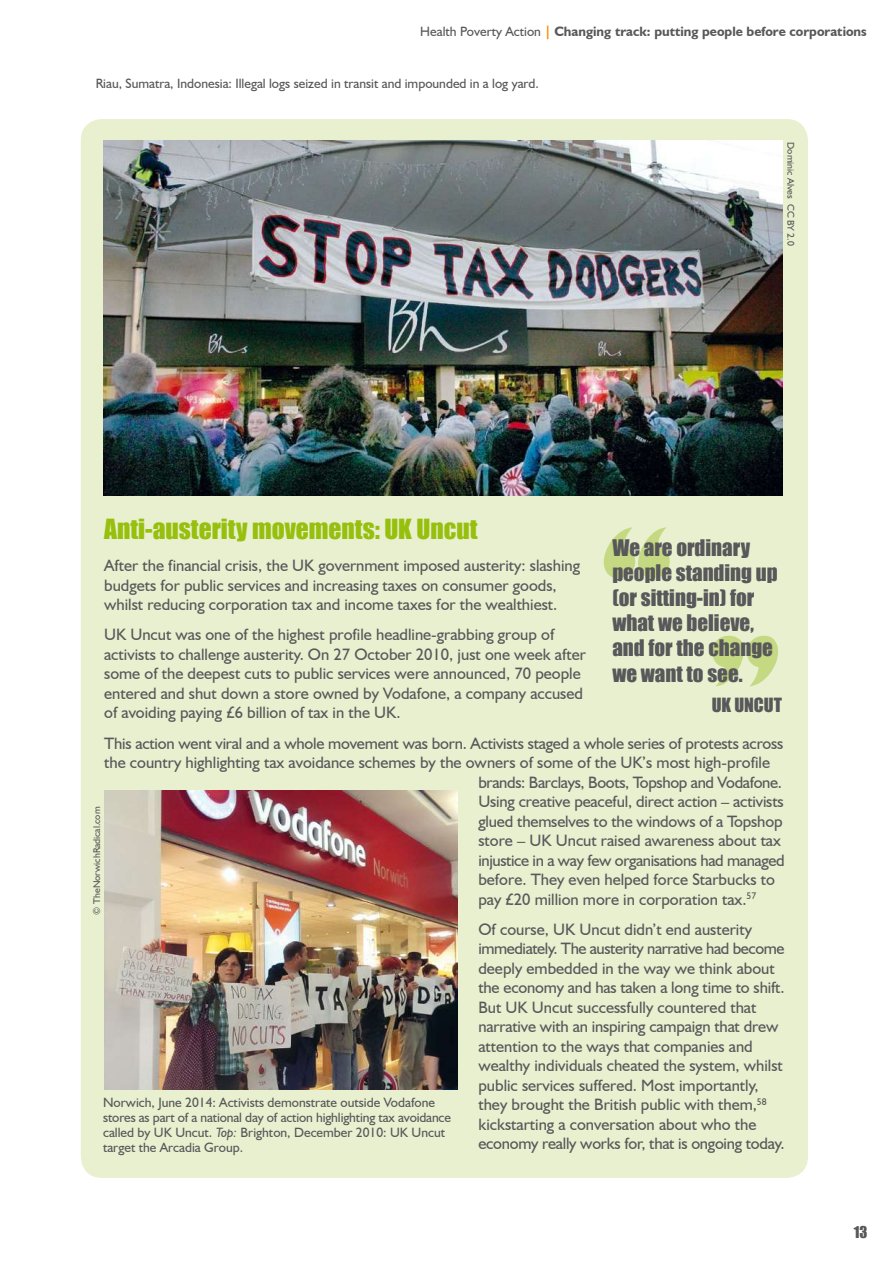
<style>
.page{position:relative;width:893px;height:1263px;background:#fff}
.page>*{position:absolute;margin:0;border:0;box-sizing:border-box;transform-origin:0 0}
.t1{font:25.5px "Impact";color:#97bf0d}
.t2{font:21px/25.2px "Impact";color:#58585a}
.t3{font:18px "Impact";color:#58585a}
.t4{font:16.5px/19.5px "Humanist 521 BT";color:#58585a}
.t5{font:16.5px "Humanist 521 BT";letter-spacing:-.02em;color:#58585a}
.t6{font:15px "Impact";color:#58585a}
.t7{font:13.5px/15px "Humanist 521 BT";color:#58585a}
.t8{font:700 13.5px "Humanist 521 BT";color:#58585a}
.t9{font:9.75px "Humanist 521 BT";color:#58585a}
.s1{font-weight:400}
.s2{color:#f18e00}
.s3{font-style:italic}
</style>
<div class="page">
<div style="left:81px;top:119px;width:727px;height:1059px;background:#e8f0cf;border-radius:21px"></div>
<img style="left:103px;top:141px;width:680px;height:354px">
<img style="left:104px;top:791px;width:353px;height:299px">
<svg style="left:604px;top:527px;width:66px;height:51px"></svg>
<svg style="left:712px;top:636px;width:66px;height:50px"></svg>
<p class="t8" style="left:420px;top:23px;width:448px"><span class="s1">Health Poverty Action</span> <span class="s2">|</span> Changing track: putting people before corporations</p>
<p class="t7" style="left:96px;top:75px;width:445px">Riau, Sumatra, Indonesia: Illegal logs seized in transit and impounded in a log yard.</p>
<p class="t9" style="left:797px;top:142px;width:105px;rotate:90deg">Dominic Alves CC BY 2.0</p>
<h1 class="t1" style="left:104px;top:509px;width:375px">Anti-austerity movements: UK Uncut</h1>
<p class="t4" style="left:104px;top:555px;width:477px">After the financial crisis, the UK government imposed austerity: slashing budgets for public services and increasing taxes on consumer goods, whilst reducing corporation tax and income taxes for the wealthiest.</p>
<p class="t4" style="left:104px;top:625px;width:483px">UK Uncut was one of the highest profile headline-grabbing group of activists to challenge austerity. On 27 October 2010, just one week after some of the deepest cuts to public services were announced, 70 people entered and shut down a store owned by Vodafone, a company accused of avoiding paying £6 billion of tax in the UK.</p>
<p class="t4" style="left:104px;top:733px;width:681px">This action went viral and a whole movement was born. Activists staged a whole series of protests across</p>
<p class="t4" style="left:104px;top:752px;width:667px">the country highlighting tax avoidance schemes by the owners of some of the UK’s most high-profile</p>
<p class="t5" style="left:478px;top:772px;width:305px">brands: Barclays, Boots, Topshop and Vodafone.</p>
<p class="t4" style="left:478px;top:791px;width:307px">Using creative peaceful, direct action – activists</p>
<p class="t4" style="left:478px;top:811px;width:306px">glued themselves to the windows of a Topshop</p>
<p class="t4" style="left:478px;top:830px;width:304px">store – UK Uncut raised awareness about tax</p>
<p class="t5" style="left:478px;top:850px;width:308px">injustice in a way few organisations had managed</p>
<p class="t4" style="left:478px;top:869px;width:298px">before. They even helped force Starbucks to</p>
<p class="t4" style="left:478px;top:889px;width:279px">pay £20 million more in corporation tax.<sup>57</sup></p>
<p class="t4" style="left:478px;top:919px;width:308px">Of course, UK Uncut didn’t end austerity immediately. The austerity narrative had become deeply embedded in the way we think about the economy and has taken a long time to shift.<br>But UK Uncut successfully countered that narrative with an inspiring campaign that drew attention to the ways that companies and wealthy individuals cheated the system, whilst public services suffered. Most importantly, they brought the British public with them,<sup>58 </sup>kickstarting a conversation about who the economy really works for, that is ongoing today.</p>
<p class="t2" style="left:612px;top:534px;width:167px">We are ordinary people standing up (or sitting-in) for what we believe, and for the change we want to see.</p>
<p class="t3" style="left:712px;top:691px;width:53px">UK Uncut</p>
<p class="t9" style="left:91px;top:915px;width:110px;rotate:-90deg">© TheNorwichRadical.com</p>
<p class="t7" style="left:103px;top:1095px;width:349px">Norwich, June 2014: Activists demonstrate outside Vodafone stores as part of a national day of action highlighting tax avoidance called by UK Uncut. <span class="s3">Top:</span> Brighton, December 2010: UK Uncut target the Arcadia Group.</p>
<p class="t6" style="left:854px;top:1221px;width:15px">13</p>
</div>
